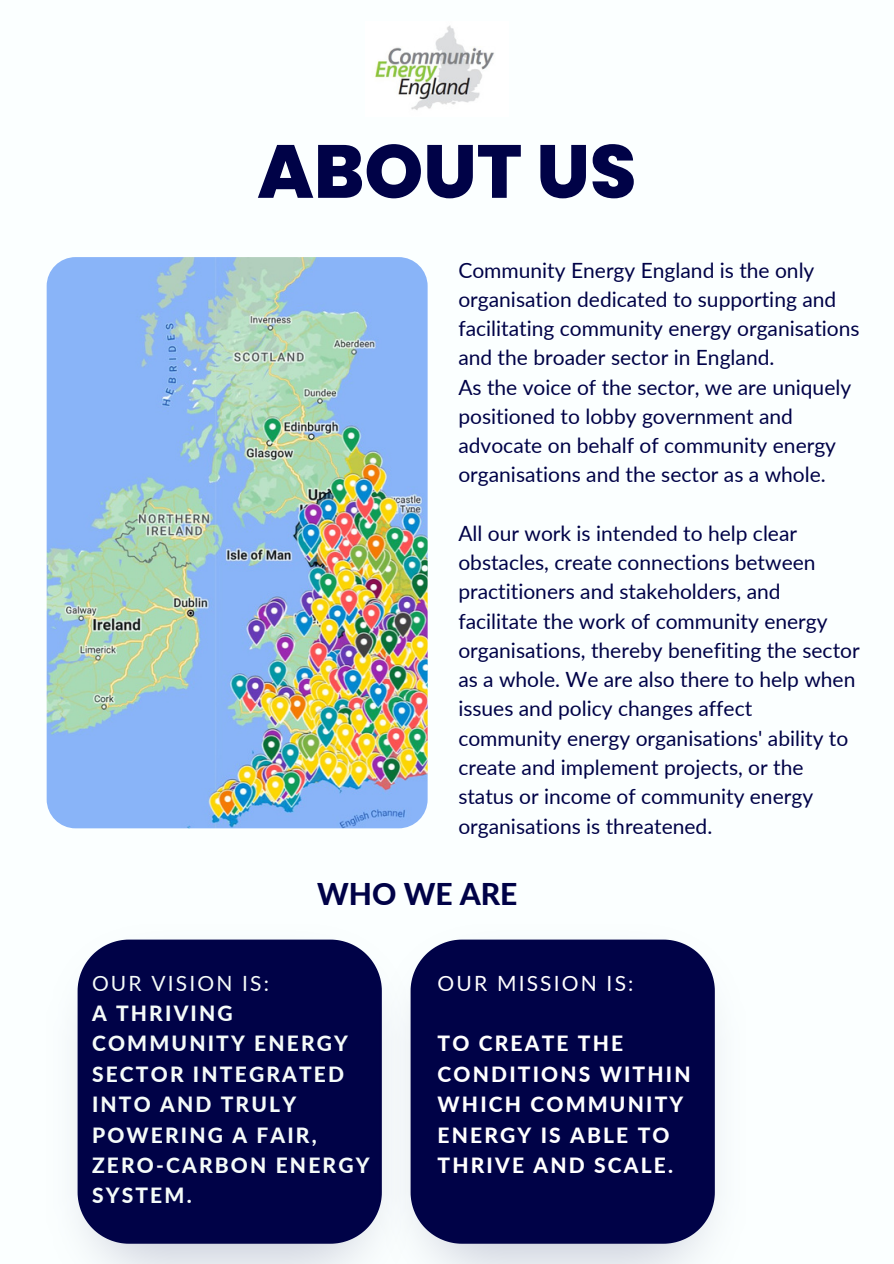
<style>
.page{position:relative;width:894px;height:1264px;background:#fff}
.page>*{position:absolute;margin:0;border:0;box-sizing:border-box;transform-origin:0 0}
.t1{font:800 75px "Poppins";color:#000247}
.t2{font:800 30px "Lato";color:#000247}
.t3{font:21px/29.2px "Lato";color:#000247}
.t4{font:800 21px/30.3px "Lato";letter-spacing:.105em;color:#f5fbf9}
.t5{font:800 21px/30.3px "Lato";letter-spacing:.105em;color:#fff}
.t6{font:21px "Lato";letter-spacing:.105em;color:#fff}
.s1{font-weight:400}
</style>
<div class="page">
<div style="left:0;top:0;width:893px;height:1263px;background:#fbffff"></div>
<img style="left:47px;top:257px;width:380px;height:571px;border-radius:29px">
<img style="left:77px;top:985px;width:289px;height:278px">
<div style="left:78px;top:939px;width:301px;height:304px;background:#000247"></div>
<img style="left:379px;top:974px;width:336px;height:289px">
<div style="left:410px;top:939px;width:304px;height:304px;background:#000247"></div>
<img style="left:375px;top:25px;width:119px;height:85px">
<p class="t1" style="left:257px;top:119px;width:380px">ABOUT US</p>
<p class="t3" style="left:458px;top:255px;width:403px">Community Energy England is the only organisation dedicated to supporting and facilitating community energy organisations and the broader sector in England.</p>
<p class="t3" style="left:458px;top:372px;width:394px">As the voice of the sector, we are uniquely positioned to lobby government and advocate on behalf of community energy organisations and the sector as a whole.</p>
<p class="t3" style="left:458px;top:518px;width:403px">All our work is intended to help clear obstacles, create connections between practitioners and stakeholders, and facilitate the work of community energy organisations, thereby benefiting the sector as a whole. We are also there to help when issues and policy changes affect community energy organisations' ability to create and implement projects, or the status or income of community energy organisations is threatened.</p>
<h2 class="t2" style="left:317px;top:875px;width:202px">WHO WE ARE</h2>
<h1 class="t4" style="left:92px;top:967px;width:279px"><span class="s1">OUR VISION IS:<br></span>A THRIVING<br>COMMUNITY ENERGY<br>SECTOR INTEGRATED<br>INTO AND TRULY<br>POWERING A FAIR,<br>ZERO-CARBON ENERGY<br>SYSTEM.</h1>
<p class="t6" style="left:437px;top:970px;width:197px">OUR MISSION IS:</p>
<h4 class="t5" style="left:437px;top:1028px;width:254px">TO CREATE THE<br>CONDITIONS WITHIN<br>WHICH COMMUNITY<br>ENERGY IS ABLE TO<br>THRIVE AND SCALE.</h4>
</div>
